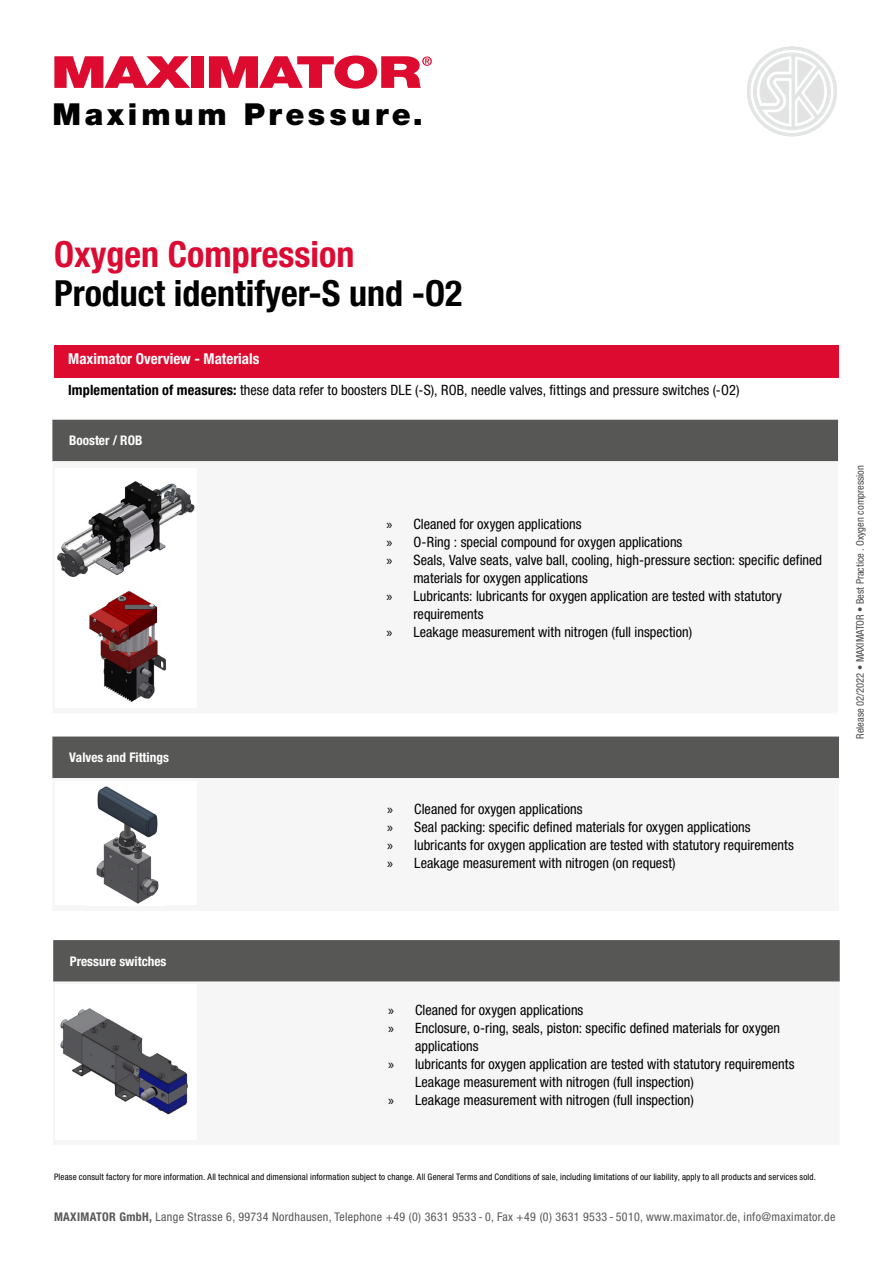
<style>
.page{position:relative;width:893px;height:1263px;background:#fff}
.page>*{position:absolute;margin:0;border:0;box-sizing:border-box;transform-origin:0 0}
.t1{font:700 condensed 36px "Helvetica Neue LT Std";color:#000}
.t2{font:700 condensed 36px "Helvetica Neue LT Std";color:#db0b33}
.t3{font:900 30.3px "Helvetica Neue LT Std";letter-spacing:.125em;color:#000}
.t4{font:700 condensed 15px "Helvetica Neue LT Std";color:#fff}
.t5{font:condensed 14.25px/18px "Helvetica Neue LT Std";letter-spacing:.005em;color:#000}
.t6{font:700 condensed 13.2px "Helvetica Neue LT Std";color:#fff}
.t7{font:condensed 12px "Helvetica Neue LT Std";letter-spacing:.03em;color:#575756}
.t8{font:condensed 10.5px "Helvetica Neue LT Std";color:#4a4a49}
.t9{font:condensed 9px "Helvetica Neue LT Std";letter-spacing:.02em;color:#000}
.s1{font-weight:700}
.s2{font-family:"Myriad Pro";font-stretch:normal}
</style>
<div class="page">
<div style="left:54px;top:345px;width:785px;height:32px;background:#dd0b2f"></div>
<svg style="left:749px;top:49px;width:86px;height:85px"></svg>
<div style="left:52px;top:420px;width:786px;height:41px;background:#575756"></div>
<div style="left:52px;top:736px;width:787px;height:42px;background:#575756"></div>
<svg style="left:52px;top:778px;width:787px;height:1px"></svg>
<img style="left:96px;top:786px;width:63px;height:118px">
<div style="left:53px;top:940px;width:787px;height:42px;background:#575756"></div>
<img style="left:57px;top:481px;width:138px;height:96px">
<svg style="left:54px;top:56px;width:136px;height:32px"></svg>
<div style="left:191px;top:56px;width:13px;height:32px;background:#dd0b2f"></div>
<svg style="left:209px;top:56px;width:223px;height:33px"></svg>
<img style="left:89px;top:591px;width:77px;height:111px">
<img style="left:60px;top:1008px;width:128px;height:107px">
<h2 class="t3" style="left:53px;top:96px;width:372px">Maximum Pressure.</h2>
<h1 class="t2" style="left:54px;top:232px;width:302px">Oxygen Compression</h1>
<h1 class="t1" style="left:54px;top:272px;width:410px">Product identifyer-S und -O2</h1>
<p class="t4" style="left:68px;top:350px;width:193px">Maximator Overview - Materials</p>
<p class="t5" style="left:68px;top:381px;width:673px"><span class="s1">Implementation of measures:</span> these data refer to boosters DLE (-S), ROB, needle valves, fittings and pressure switches (-O2)</p>
<p class="t6" style="left:69px;top:433px;width:75px">Booster / ROB</p>
<p class="t6" style="left:69px;top:749px;width:101px">Valves and Fittings</p>
<p class="t5" style="left:386px;top:515px;width:197px"><span class="s2">»</span> Cleaned for oxygen applications</p>
<p class="t5" style="left:386px;top:533px;width:298px"><span class="s2">»</span> O-Ring : special compound for oxygen applications</p>
<p class="t5" style="left:386px;top:551px;width:437px"><span class="s2">»</span> Seals, Valve seats, valve ball, cooling, high-pressure section: specific defined</p>
<p class="t5" style="left:413px;top:569px;width:176px">materials for oxygen applications</p>
<p class="t5" style="left:386px;top:587px;width:397px"><span class="s2">»</span> Lubricants: lubricants for oxygen application are tested with statutory</p>
<p class="t5" style="left:413px;top:605px;width:72px">requirements</p>
<p class="t5" style="left:386px;top:623px;width:307px"><span class="s2">»</span> Leakage measurement with nitrogen (full inspection)</p>
<p class="t5" style="left:387px;top:799px;width:408px"><span class="s2">»</span> Cleaned for oxygen applications<br><span class="s2">»</span> Seal packing: specific defined materials for oxygen applications<br><span class="s2">»</span> lubricants for oxygen application are tested with statutory requirements <span class="s2">»</span> Leakage measurement with nitrogen (on request)</p>
<p class="t8" style="left:854px;top:739px;width:275px;rotate:-90deg">Release 02/2022 • MAXIMATOR • Best Practice . Oxygen compression</p>
<p class="t6" style="left:70px;top:953px;width:98px">Pressure switches</p>
<p class="t4" style="left:54px;top:954px;width:85px">Druckschalter</p>
<p class="t5" style="left:388px;top:1000px;width:197px"><span class="s2">»</span> Cleaned for oxygen applications</p>
<p class="t5" style="left:388px;top:1018px;width:394px"><span class="s2">»</span> Enclosure, o-ring, seals, piston: specific defined materials for oxygen</p>
<p class="t5" style="left:415px;top:1036px;width:65px">applications</p>
<p class="t5" style="left:388px;top:1054px;width:408px"><span class="s2">»</span> lubricants for oxygen application are tested with statutory requirements</p>
<p class="t5" style="left:415px;top:1072px;width:280px">Leakage measurement with nitrogen (full inspection)</p>
<p class="t5" style="left:388px;top:1090px;width:307px"><span class="s2">»</span> Leakage measurement with nitrogen (full inspection)</p>
<p class="t9" style="left:54px;top:1171px;width:763px">Please consult factory for more information. All technical and dimensional information subject to change. All General Terms and Conditions of sale, including limitations of our liability, apply to all products and services sold.</p>
<p class="t7" style="left:54px;top:1209px;width:783px"><span class="s1">MAXIMATOR GmbH,</span> Lange Strasse 6, 99734 Nordhausen, Telephone +49 (0) 3631 9533 - 0, Fax +49 (0) 3631 9533 - 5010, www.maximator.de, info@maximator.de</p>
</div>
